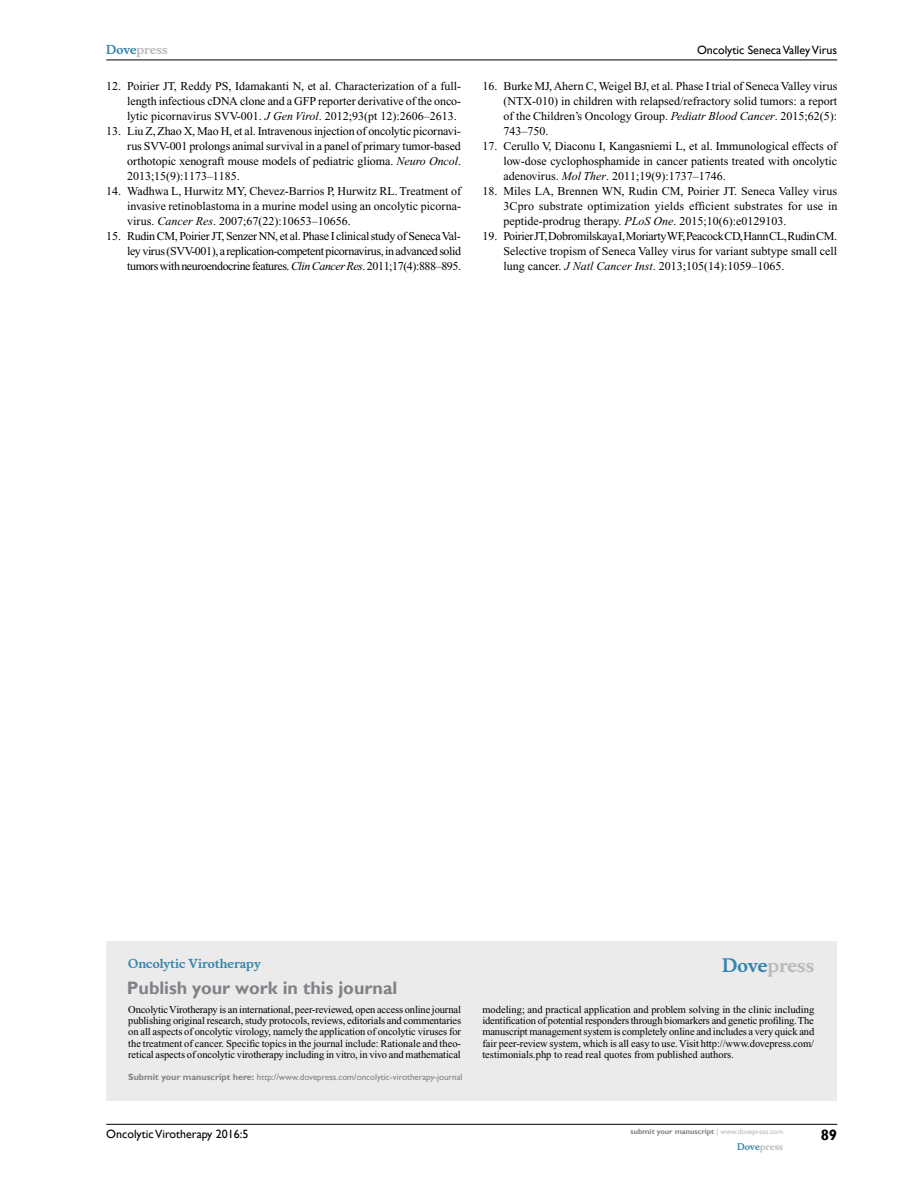
<style>
.page{position:relative;width:918px;height:1188px;background:#fff}
.page>*{position:absolute;margin:0;border:0;box-sizing:border-box;transform-origin:0 0}
.t1{font:700 18px "Gill Sans";color:#808285}
.t2{font:700 18px "Musee";color:#b8babc}
.t3{font:700 15px "Gill Sans";color:#000}
.t4{font:12px/15px "Times New Roman";color:#000;text-align:justify}
.t5{font:12px "Gill Sans";color:#000}
.t6{font:700 12px "Musee";color:#3785ad}
.t7{font:700 12px "Musee";color:#b8babc}
.t8{font:10.5px/11.2px "Times New Roman";letter-spacing:-.01em;color:#000;text-align:justify}
.t9{font:9px "Gill Sans";color:#808285}
.t10{font:700 9px "Musee";color:#b8babc}
.t11{font:700 7.5px "Gill Sans";color:#808285}
.s1{color:#3785ad}
.s2{font-style:italic}
.s3{font-weight:700}
.s4{font-weight:400;color:#b8babc}
</style>
<div class="page">
<div style="left:106px;top:941px;width:731px;height:159px;background:#ebebec"></div>
<hr style="left:106px;top:1124px;width:731px;height:1px;background:#000">
<hr style="left:106px;top:60px;width:731px;height:1px;background:#000">
<p class="t7" style="left:106px;top:43px;width:63px"><span class="s1">Dove</span>press</p>
<p class="t4" style="left:127px;top:79px;width:335px;text-indent:-21px">12. Poirier JT, Reddy PS, Idamakanti N, et al. Characterization of a full&shy;length infectious cDNA clone and a GFP reporter derivative of the onco&shy;lytic picornavirus SVV-001. <span class="s2">J Gen Virol</span>. 2012;93(pt 12):2606–2613.</p>
<p class="t4" style="left:127px;top:124px;width:335px;text-indent:-21px">13. Liu Z, Zhao X, Mao H, et al. Intravenous injection of oncolytic picornavi&shy;rus SVV-001 prolongs animal survival in a panel of primary tumor-based orthotopic xenograft mouse models of pediatric glioma. <span class="s2">Neuro Oncol</span>.<br>2013;15(9):1173–1185.</p>
<p class="t4" style="left:127px;top:184px;width:335px;text-indent:-21px">14. Wadhwa L, Hurwitz MY, Chevez-Barrios P, Hurwitz RL. Treatment of invasive retinoblastoma in a murine model using an oncolytic picorna&shy;virus. <span class="s2">Cancer Res</span>. 2007;67(22):10653–10656.</p>
<p class="t4" style="left:127px;top:229px;width:335px;text-indent:-21px">15. Rudin CM, Poirier JT, Senzer NN, et al. Phase I clinical study of Seneca Val&shy;ley virus (SVV-001), a replication-competent picornavirus, in advanced solid tumors with neuroendocrine features. <span class="s2">Clin Cancer Res</span>. 2011;17(4):888–895.</p>
<p class="t5" style="left:697px;top:43px;width:142px">Oncolytic Seneca Valley Virus</p>
<p class="t4" style="left:503px;top:79px;width:335px;text-indent:-21px">16. Burke MJ, Ahern C, Weigel BJ, et al. Phase I trial of Seneca Valley virus (NTX-010) in children with relapsed/refractory solid tumors: a report of the Children’s Oncology Group. <span class="s2">Pediatr Blood Cancer</span>. 2015;62(5):<br>743–750.</p>
<p class="t4" style="left:503px;top:139px;width:335px;text-indent:-21px">17. Cerullo V, Diaconu I, Kangasniemi L, et al. Immunological effects of low-dose cyclophosphamide in cancer patients treated with oncolytic adenovirus. <span class="s2">Mol Ther</span>. 2011;19(9):1737–1746.</p>
<p class="t4" style="left:503px;top:184px;width:336px;text-indent:-21px">18. Miles LA, Brennen WN, Rudin CM, Poirier JT. Seneca Valley virus 3Cpro substrate optimization yields efficient substrates for use in peptide-prodrug therapy. <span class="s2">PLoS One</span>. 2015;10(6):e0129103.</p>
<p class="t4" style="left:503px;top:229px;width:335px;text-indent:-21px">19. Poirier JT, Dobromilskaya I, Moriarty WF, Peacock CD, Hann CL, Rudin CM.<br>Selective tropism of Seneca Valley virus for variant subtype small cell lung cancer. <span class="s2">J Natl Cancer Inst</span>. 2013;105(14):1059–1065.</p>
<p class="t6" style="left:128px;top:956px;width:134px">Oncolytic Virotherapy</p>
<h1 class="t1" style="left:127px;top:977px;width:272px">Publish your work in this journal</h1>
<h1 class="t2" style="left:722px;top:955px;width:94px"><span class="s1">Dove</span>press</h1>
<p class="t8" style="left:128px;top:1004px;width:334px">Oncolytic Virotherapy is an international, peer-reviewed, open access online journal publishing original research, study protocols, reviews, editorials and commentaries on all aspects of oncolytic virology, namely the application of oncolytic viruses for the treatment of cancer. Specific topics in the journal include: Rationale and theo&shy;retical aspects of oncolytic virotherapy including in vitro, in vivo and mathematical</p>
<p class="t8" style="left:482px;top:1004px;width:333px">modeling; and practical application and problem solving in the clinic including identification of potential responders through biomarkers and genetic profiling. The manuscript management system is completely online and includes a very quick and fair peer-review system, which is all easy to use. Visit http://www.dovepress.com/ testimonials.php to read real quotes from published authors.</p>
<p class="t9" style="left:128px;top:1072px;width:336px"><span class="s3">Submit your manuscript here:</span> http://www.dovepress.com/oncolytic-virotherapy-journal</p>
<p class="t5" style="left:106px;top:1127px;width:144px">Oncolytic Virotherapy 2016:5</p>
<p class="t11" style="left:631px;top:1127px;width:154px">submit your manuscript <span class="s4">| www.dovepress.com</span></p>
<p class="t10" style="left:737px;top:1141px;width:48px"><span class="s1">Dove</span>press</p>
<p class="t3" style="left:821px;top:1126px;width:18px">89</p>
</div>
